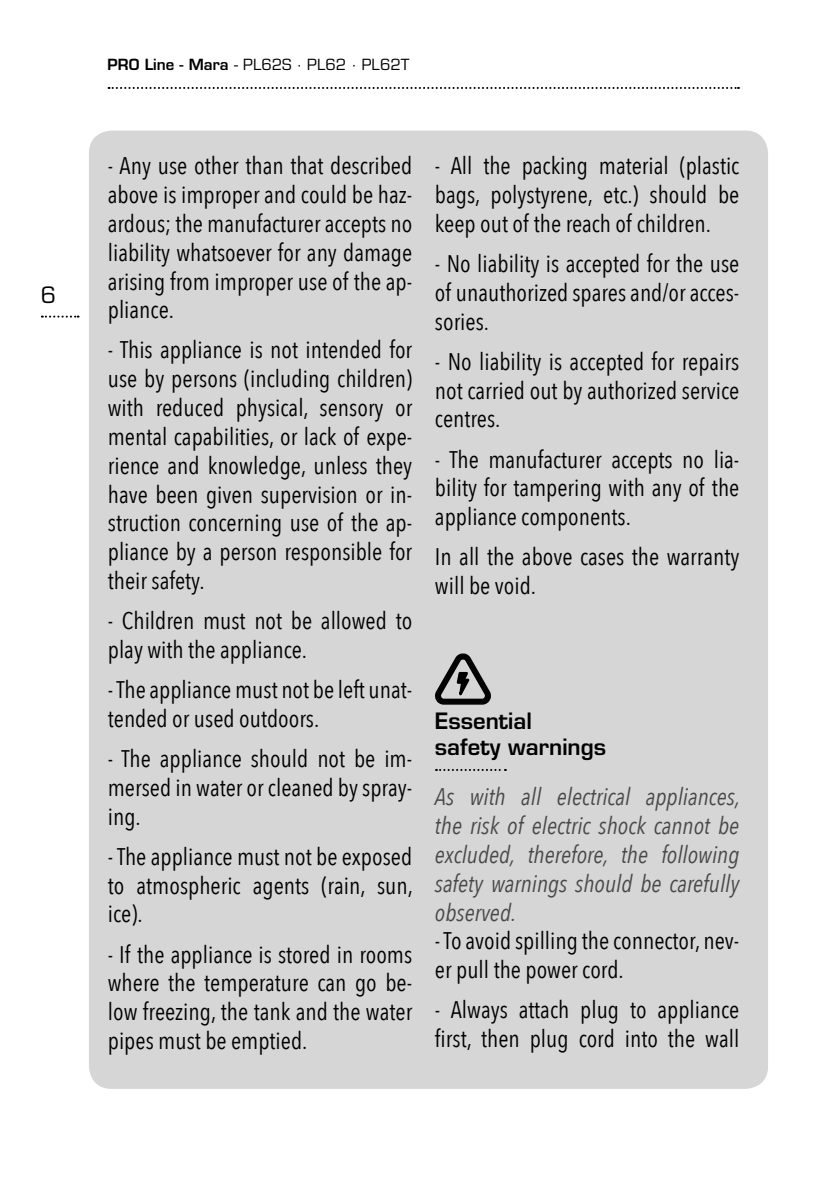
<style>
.page{position:relative;width:840px;height:1191px;background:#fff}
.page>*{position:absolute;margin:0;border:0;box-sizing:border-box;transform-origin:0 0}
.t1{font:24px/28.8px "Avenir Next Condensed";color:#000;text-align:justify}
.t2{font:italic 24px/28.8px "Avenir Next Condensed";color:#484848;text-align:justify}
.t3{font:600 22px/26.4px "Eurostile LT Std";color:#000}
.t4{font:22px "Eurostile LT Std";color:#000}
.t5{font:15px "Eurostile LT Std";color:#000}
.s1{font-weight:600}
</style>
<div class="page">
<svg style="left:42px;top:315px;width:37px;height:2px"></svg>
<svg style="left:108px;top:87px;width:630px;height:2px"></svg>
<div style="left:89px;top:131px;width:678px;height:958px;background:#d6d6d6;border-radius:23px"></div>
<svg style="left:435px;top:653px;width:56px;height:52px"></svg>
<svg style="left:435px;top:769px;width:70px;height:2px"></svg>
<p class="t4" style="left:41px;top:282px;width:17px">6</p>
<p class="t5" style="left:107px;top:55px;width:303px"><span class="s1">PRO Line - Mara</span> - PL62S · PL62 · PL62T</p>
<p class="t1" style="left:108px;top:150px;width:306px">- Any use other than that described above is improper and could be haz&shy;ardous; the manufacturer accepts no liability whatsoever for any damage arising from improper use of the ap&shy;pliance.</p>
<p class="t1" style="left:108px;top:334px;width:306px">- This appliance is not intended for use by persons (including children) with reduced physical, sensory or mental capabilities, or lack of expe&shy;rience and knowledge, unless they have been given supervision or in&shy;struction concerning use of the ap&shy;pliance by a person responsible for their safety.</p>
<p class="t1" style="left:108px;top:605px;width:306px">- Children must not be allowed to play with the appliance.</p>
<p class="t1" style="left:108px;top:674px;width:306px">- The appliance must not be left unat&shy;tended or used outdoors.</p>
<p class="t1" style="left:108px;top:743px;width:306px">- The appliance should not be im&shy;mersed in water or cleaned by spray&shy;ing.</p>
<p class="t1" style="left:108px;top:841px;width:306px">- The appliance must not be exposed to atmospheric agents (rain, sun, ice).</p>
<p class="t1" style="left:108px;top:938px;width:306px">- If the appliance is stored in rooms where the temperature can go be&shy;low freezing, the tank and the water pipes must be emptied.</p>
<p class="t1" style="left:434px;top:150px;width:306px">- All the packing material (plastic bags, polystyrene, etc.) should be keep out of the reach of children.</p>
<p class="t1" style="left:434px;top:248px;width:306px">- No liability is accepted for the use of unauthorized spares and/or acces&shy;sories.</p>
<p class="t1" style="left:434px;top:346px;width:306px">- No liability is accepted for repairs not carried out by authorized service centres.</p>
<p class="t1" style="left:434px;top:443px;width:306px">- The manufacturer accepts no lia&shy;bility for tampering with any of the appliance components.</p>
<p class="t1" style="left:434px;top:541px;width:306px">In all the above cases the warranty will be void.</p>
<p class="t3" style="left:434px;top:707px;width:173px">Essential<br>safety warnings</p>
<p class="t2" style="left:434px;top:782px;width:306px">As with all electrical appliances, the risk of electric shock cannot be excluded, therefore, the following safety warnings should be carefully observed.</p>
<p class="t1" style="left:434px;top:925px;width:306px">- To avoid spilling the connector, nev&shy;er pull the power cord.</p>
<p class="t1" style="left:434px;top:994px;width:306px">- Always attach plug to appliance first, then plug cord into the wall</p>
</div>
